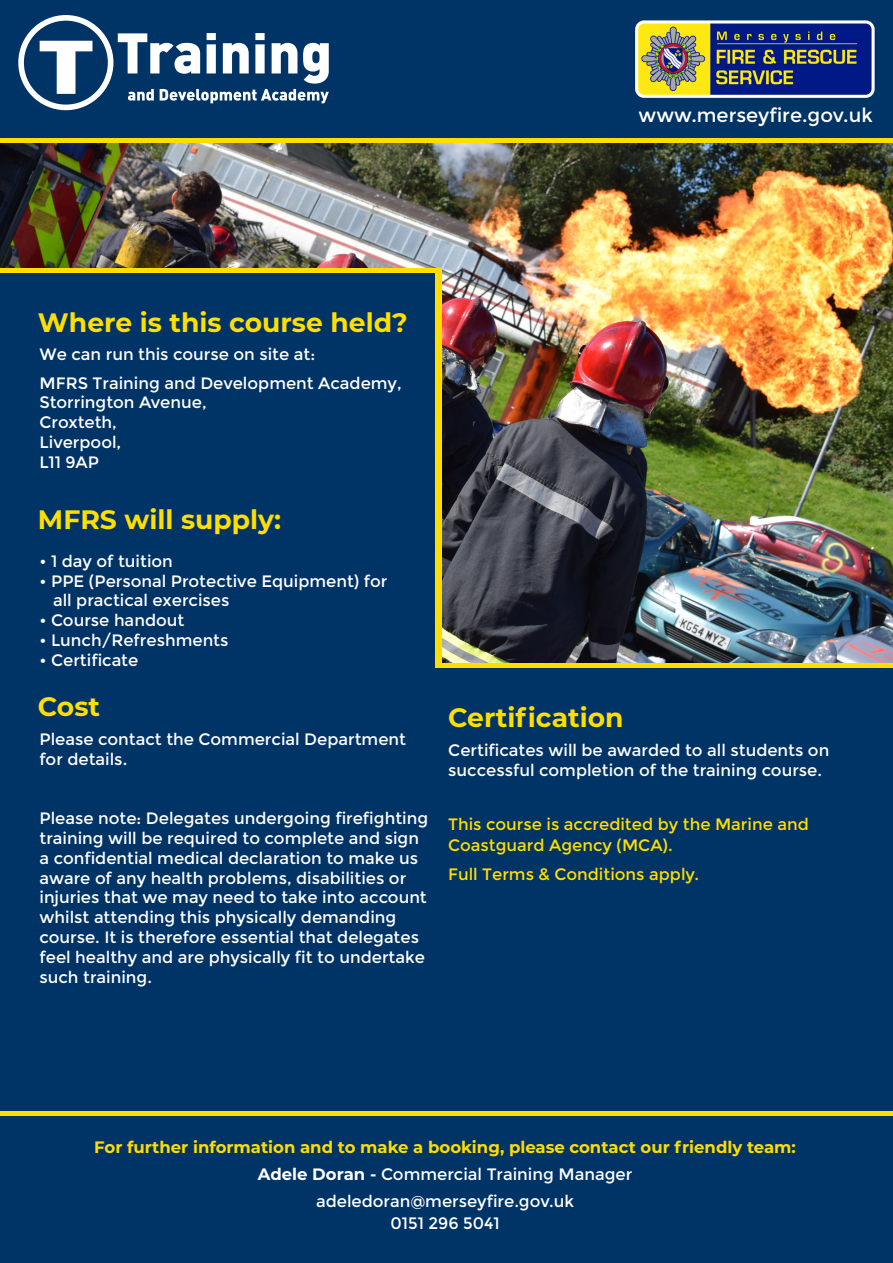
<style>
.page{position:relative;width:893px;height:1263px;background:#036}
.page>*{position:absolute;margin:0;border:0;box-sizing:border-box;transform-origin:0 0}
.t1{font:700 26.7px "Montserrat";color:#ffde00}
.t2{font:19.5px "Montserrat";color:#fff}
.t3{font:16.5px/19.8px "Montserrat";color:#fff}
.t4{font:16.5px/21px "Montserrat";color:#ffde00}
.t5{font:700 16.5px "Montserrat";color:#fd0}
.s1{font-weight:700}
</style>
<div class="page">
<div style="left:0;top:1111px;width:893px;height:5px;background:#fd0"></div>
<svg style="left:18px;top:15px;width:311px;height:95px"></svg>
<img style="left:639px;top:24px;width:232px;height:70px">
<div style="left:635px;top:20px;width:240px;height:78px;border:3px solid #fff;border-radius:7px"></div>
<img style="left:0;top:143px;width:439px;height:125px">
<div style="left:0;top:268px;width:893px;height:5px;background:#fd0"></div>
<hr style="left:0;top:139px;width:893px;height:4px;background:#fd0">
<img style="left:439px;top:143px;width:454px;height:520px">
<div style="left:439px;top:663px;width:454px;height:5px;background:#fd0"></div>
<div style="left:435px;top:268px;width:6px;height:400px;background:#fd0"></div>
<p class="t2" style="left:639px;top:103px;width:236px">www.merseyfire.gov.uk</p>
<p class="t1" style="left:38px;top:303px;width:371px">Where is this course held?</p>
<p class="t3" style="left:39px;top:345px;width:277px">We can run this course on site at:</p>
<p class="t3" style="left:39px;top:373px;width:364px">MFRS Training and Development Academy,<br>Storrington Avenue,<br>Croxteth,<br>Liverpool,<br>L11 9AP</p>
<p class="t1" style="left:38px;top:501px;width:245px">MFRS will supply:</p>
<p class="t3" style="left:39px;top:551px;width:135px">• 1 day of tuition</p>
<p class="t3" style="left:53px;top:571px;width:336px;text-indent:-14px">• PPE (Personal Protective Equipment) for all practical exercises</p>
<p class="t3" style="left:39px;top:611px;width:146px">• Course handout</p>
<p class="t3" style="left:39px;top:630px;width:190px">• Lunch/Refreshments</p>
<p class="t3" style="left:39px;top:650px;width:100px">• Certificate</p>
<p class="t1" style="left:38px;top:688px;width:64px">Cost</p>
<p class="t3" style="left:39px;top:729px;width:368px">Please contact the Commercial Department for details.</p>
<p class="t3" style="left:39px;top:809px;width:390px">Please note: Delegates undergoing firefighting training will be required to complete and sign a confidential medical declaration to make us aware of any health problems, disabilities or injuries that we may need to take into account whilst attending this physically demanding course. It is therefore essential that delegates feel healthy and are physically fit to undertake such training.</p>
<p class="t1" style="left:448px;top:698px;width:177px">Certification</p>
<p class="t3" style="left:448px;top:741px;width:383px">Certificates will be awarded to all students on successful completion of the training course.</p>
<p class="t4" style="left:448px;top:813px;width:362px">This course is accredited by the Marine and<br>Coastguard Agency (MCA).</p>
<p class="t4" style="left:448px;top:864px;width:252px">Full Terms &amp; Conditions apply.</p>
<p class="t5" style="left:94px;top:1135px;width:703px">For further information and to make a booking, please contact our friendly team:</p>
<p class="t3" style="left:258px;top:1164px;width:376px"><span class="s1">Adele Doran -</span> Commercial Training Manager</p>
<p class="t3" style="left:316px;top:1190px;width:260px;line-height:22.5px;text-align:center">adeledoran@merseyfire.gov.uk<br>0151 296 5041</p>
</div>
